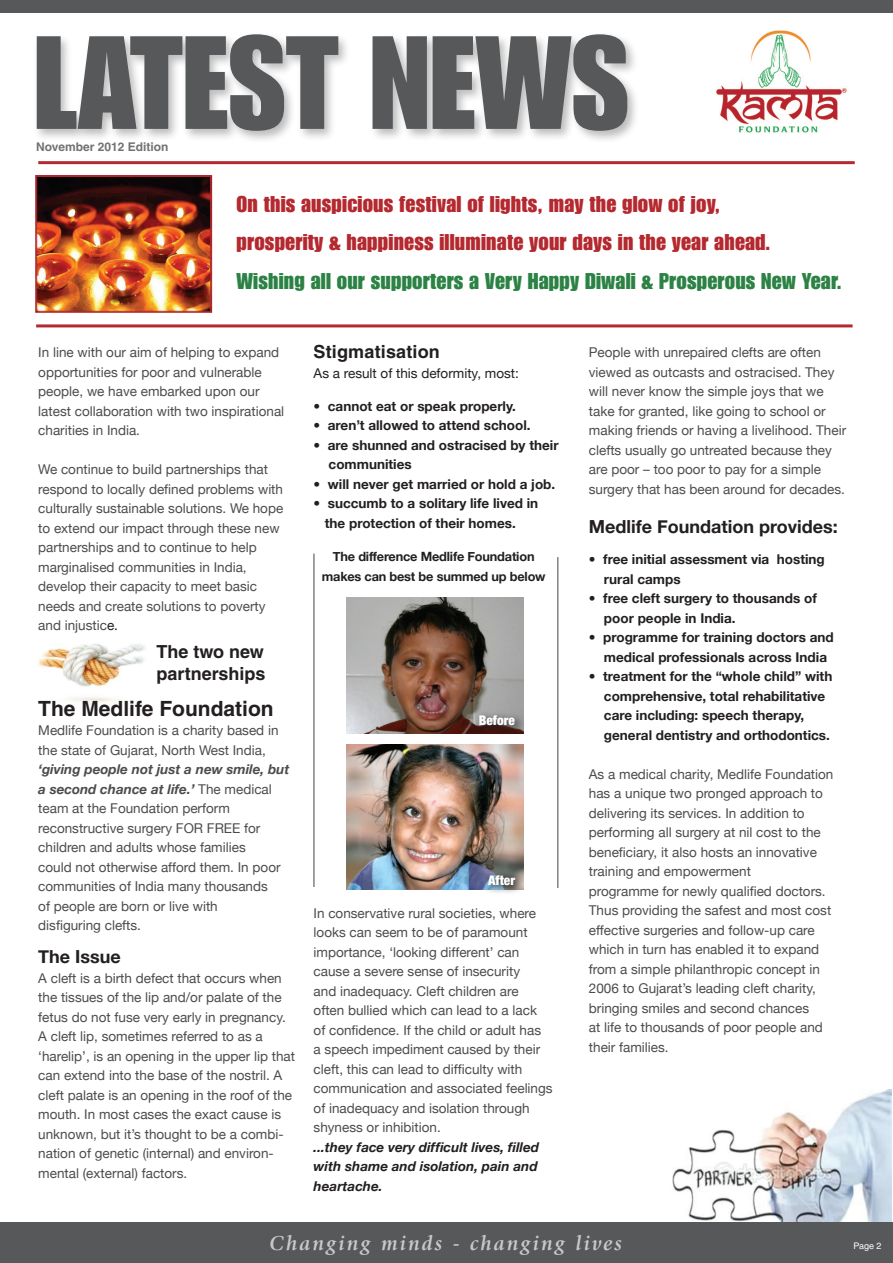
<style>
.page{position:relative;width:893px;height:1263px;background:#fff}
.page>*{position:absolute;margin:0;border:0;box-sizing:border-box;transform-origin:0 0}
.t1{font:129.75px "Impact";color:#57585a}
.t2{font:22.35px/38.2px "Impact";letter-spacing:.01em;color:#b4292f}
.t3{font:22.35px "Impact";letter-spacing:.01em;color:#2c8245}
.t4{font:italic 700 21px "Giovanni";letter-spacing:.1em;color:#c7c8ca}
.t5{font:700 21px "Helvetica";color:#231f20}
.t6{font:700 18px/21.6px "Helvetica";color:#231f20}
.t7{font:700 18px "Helvetica Neue";color:#231f20}
.t8{font:13.5px/19.5px "Helvetica Neue";color:#4b4c4d}
.t9{font:700 13.5px/19.5px "Helvetica Neue";color:#231f20}
.t10{font:italic 700 13.5px/19.5px "Helvetica Neue";color:#231f20;text-align:justify}
.t11{font:13.5px "Helvetica Neue";color:#231f20}
.t12{font:900 condensed 13.35px "Helvetica Neue LT";color:#fff}
.t13{font:700 12.75px/19.5px "Helvetica Neue";letter-spacing:-.015em;color:#231f20;text-align:center}
.t14{font:700 12px "Helvetica";color:#717275}
.t15{font:9px "Helvetica";color:#fff}
.s1{color:#231f20}
.s2{font-weight:700;font-style:italic}
</style>
<div class="page">
<img style="left:672px;top:1089px;width:219px;height:133px">
<img style="left:38px;top:644px;width:107px;height:59px">
<div style="left:33px;top:31px;width:607px;height:113px;background:#231f20;opacity:.3"></div>
<img style="left:716px;top:30px;width:131px;height:103px">
<div style="left:0;top:0;width:893px;height:13px;background:#57585a"></div>
<img style="left:347px;top:597px;width:176px;height:137px">
<svg style="left:475px;top:710px;width:49px;height:24px"></svg>
<img style="left:347px;top:745px;width:176px;height:145px">
<svg style="left:483px;top:870px;width:41px;height:23px"></svg>
<hr style="left:313px;top:553px;width:2px;height:334px;background:#808285">
<hr style="left:557px;top:557px;width:2px;height:331px;background:#808285">
<div style="left:0;top:1222px;width:893px;height:41px;background:#57585a"></div>
<img style="left:35px;top:175px;width:177px;height:138px">
<div style="left:37px;top:176px;width:174px;height:135px;border:1px solid #b4292f"></div>
<hr style="left:38px;top:161px;width:817px;height:3px;background:#b4292f">
<hr style="left:36px;top:324px;width:817px;height:3px;background:#b4292f">
<h1 class="t1" style="left:34px;top:7px;width:597px">LATEST NEWS</h1>
<p class="t14" style="left:36px;top:139px;width:134px">November 2012 Edition</p>
<h2 class="t2" style="left:237px;top:185px;width:536px">On this auspicious festival of lights, may the glow of joy, prosperity &amp; happiness illuminate your days in the year ahead.</h2>
<h2 class="t3" style="left:237px;top:268px;width:607px">Wishing all our supporters a Very Happy Diwali &amp; Prosperous New Year.</h2>
<p class="t8" style="left:38px;top:343px;width:247px">In line with our aim of helping to expand opportunities for poor and vulnerable people, we have embarked upon our latest collaboration with two inspirational charities in India.</p>
<p class="t8" style="left:38px;top:460px;width:247px">We continue to build partnerships that respond to locally defined problems with culturally sustainable solutions. We hope to extend our impact through these new partnerships and to continue to help marginalised communities in India, develop their capacity to meet basic needs and create solutions to poverty and injustic<span class="s1">e.</span></p>
<h3 class="t6" style="left:156px;top:641px;width:111px">The two new partnerships</h3>
<h3 class="t5" style="left:38px;top:696px;width:237px">The Medlife Foundation</h3>
<p class="t8" style="left:38px;top:721px;width:242px">Medlife Foundation is a charity based in the state of Gujarat, North West India,</p>
<p class="t8" style="left:38px;top:760px;width:253px"><span class="s2">‘giving people not just a new smile, but a second chance at life.’</span> The medical team at the Foundation perform reconstructive surgery FOR FREE for children and adults whose families<br>could not otherwise afford them. In poor communities of India many thousands<br>of people are born or live with<br>disfiguring clefts.</p>
<h3 class="t7" style="left:38px;top:946px;width:84px">The Issue</h3>
<p class="t8" style="left:38px;top:968px;width:258px">A cleft is a birth defect that occurs when the tissues of the lip and/or palate of the fetus do not fuse very early in pregnancy.<br>A cleft lip, sometimes referred to as a ‘harelip’, is an opening in the upper lip that can extend into the base of the nostril. A cleft palate is an opening in the roof of the mouth. In most cases the exact cause is unknown, but it’s thought to be a combi&shy;nation of genetic (internal) and environ&shy;mental (external) factors.</p>
<h3 class="t6" style="left:314px;top:341px;width:128px">Stigmatisation</h3>
<p class="t11" style="left:314px;top:365px;width:207px">As a result of this deformity, most:</p>
<p class="t9" style="left:314px;top:396px;width:204px">• cannot eat or speak properly.</p>
<p class="t9" style="left:314px;top:415px;width:218px">• aren’t allowed to attend school.</p>
<p class="t9" style="left:329px;top:435px;width:232px;text-indent:-15px">• are shunned and ostracised by their communities</p>
<p class="t9" style="left:314px;top:474px;width:243px">• will never get married or hold a job.</p>
<p class="t9" style="left:325px;top:493px;width:215px;text-indent:-11px">• succumb to a solitary life lived in the protection of their homes.</p>
<p class="t13" style="left:322px;top:546px;width:225px">The difference Medlife Foundation makes can best be summed up below</p>
<p class="t12" style="left:479px;top:712px;width:38px">Before</p>
<p class="t12" style="left:488px;top:872px;width:28px">After</p>
<p class="t8" style="left:314px;top:903px;width:241px">In conservative rural societies, where looks can seem to be of paramount importance, ‘looking different’ can cause a severe sense of insecurity<br>and inadequacy. Cleft children are often bullied which can lead to a lack<br>of confidence. If the child or adult has<br>a speech impediment caused by their cleft, this can lead to difficulty with communication and associated feelings of inadequacy and isolation through shyness or inhibition.</p>
<p class="t10" style="left:314px;top:1137px;width:227px">...they face very difficult lives, filled with shame and isolation, pain and heartache.</p>
<p class="t8" style="left:589px;top:342px;width:259px">People with unrepaired clefts are often viewed as outcasts and ostracised. They will never know the simple joys that we take for granted, like going to school or making friends or having a livelihood. Their clefts usually go untreated because they are poor – too poor to pay for a simple surgery that has been around for decades.</p>
<h3 class="t7" style="left:589px;top:515px;width:250px">Medlife Foundation provides:</h3>
<p class="t9" style="left:604px;top:549px;width:222px;text-indent:-15px">• free initial assessment via hosting rural camps</p>
<p class="t9" style="left:604px;top:588px;width:214px;text-indent:-15px">• free cleft surgery to thousands of poor people in India.</p>
<p class="t9" style="left:604px;top:627px;width:231px;text-indent:-15px">• programme for training doctors and medical professionals across India</p>
<p class="t9" style="left:604px;top:666px;width:230px;text-indent:-15px">• treatment for the “whole child” with comprehensive, total rehabilitative care including: speech therapy, general dentistry and orthodontics.</p>
<p class="t8" style="left:589px;top:764px;width:246px">As a medical charity, Medlife Foundation has a unique two pronged approach to delivering its services. In addition to performing all surgery at nil cost to the beneficiary, it also hosts an innovative training and empowerment<br>programme for newly qualified doctors.<br>Thus providing the safest and most cost effective surgeries and follow-up care which in turn has enabled it to expand from a simple philanthropic concept in 2006 to Gujarat’s leading cleft charity, bringing smiles and second chances<br>at life to thousands of poor people and their families.</p>
<h3 class="t4" style="left:270px;top:1231px;width:354px">Changing minds - changing lives</h3>
<p class="t15" style="left:853px;top:1240px;width:30px">Page 2</p>
</div>
